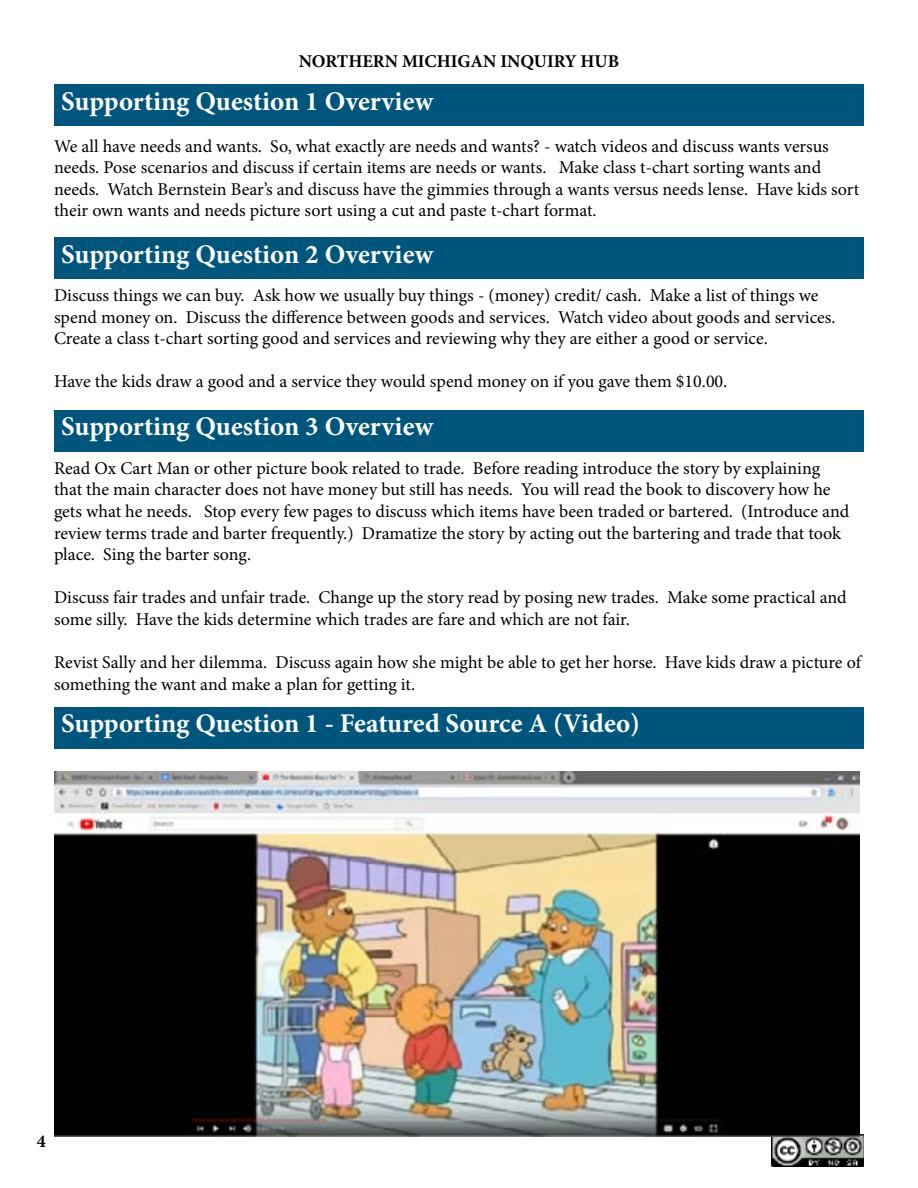
<style>
.page{position:relative;width:918px;height:1188px;background:#fff}
.page>*{position:absolute;margin:0;border:0;box-sizing:border-box;transform-origin:0 0}
.t1{font:700 27px "Minion Pro";color:#fff}
.t2{font:18px/21.6px "Minion Pro";color:#000}
.t3{font:700 18px "Minion Pro";color:#000}
</style>
<div class="page">
<img style="left:772px;top:1134px;width:92px;height:33px">
<div style="left:54px;top:85px;width:810px;height:41px;background:#00557c"></div>
<div style="left:54px;top:707px;width:810px;height:42px;background:#00557c"></div>
<div style="left:54px;top:238px;width:810px;height:41px;background:#00557c"></div>
<div style="left:54px;top:410px;width:810px;height:42px;background:#00557c"></div>
<img style="left:54px;top:771px;width:806px;height:366px">
<p class="t3" style="left:299px;top:49px;width:322px">NORTHERN MICHIGAN INQUIRY HUB</p>
<h1 class="t1" style="left:61px;top:82px;width:374px">Supporting Question 1 Overview</h1>
<p class="t2" style="left:54px;top:135px;width:807px">We all have needs and wants. So, what exactly are needs and wants? - watch videos and discuss wants versus needs. Pose scenarios and discuss if certain items are needs or wants. Make class t-chart sorting wants and needs. Watch Bernstein Bear’s and discuss have the gimmies through a wants versus needs lense. Have kids sort their own wants and needs picture sort using a cut and paste t-chart format.</p>
<h1 class="t1" style="left:61px;top:235px;width:374px">Supporting Question 2 Overview</h1>
<p class="t2" style="left:54px;top:285px;width:783px">Discuss things we can buy. Ask how we usually buy things - (money) credit/ cash. Make a list of things we spend money on. Discuss the difference between goods and services. Watch video about goods and services.<br>Create a class t-chart sorting good and services and reviewing why they are either a good or service.</p>
<p class="t2" style="left:54px;top:371px;width:675px">Have the kids draw a good and a service they would spend money on if you gave them $10.00.</p>
<h1 class="t1" style="left:61px;top:408px;width:374px">Supporting Question 3 Overview</h1>
<p class="t2" style="left:54px;top:457px;width:797px">Read Ox Cart Man or other picture book related to trade. Before reading introduce the story by explaining that the main character does not have money but still has needs. You will read the book to discovery how he gets what he needs. Stop every few pages to discuss which items have been traded or bartered. (Introduce and review terms trade and barter frequently.) Dramatize the story by acting out the bartering and trade that took place. Sing the barter song.</p>
<p class="t2" style="left:54px;top:587px;width:794px">Discuss fair trades and unfair trade. Change up the story read by posing new trades. Make some practical and some silly. Have the kids determine which trades are fare and which are not fair.</p>
<p class="t2" style="left:54px;top:652px;width:809px">Revist Sally and her dilemma. Discuss again how she might be able to get her horse. Have kids draw a picture of something the want and make a plan for getting it.</p>
<h1 class="t1" style="left:61px;top:705px;width:580px">Supporting Question 1 - Featured Source A (Video)</h1>
<p class="t3" style="left:37px;top:1129px;width:10px">4</p>
</div>
